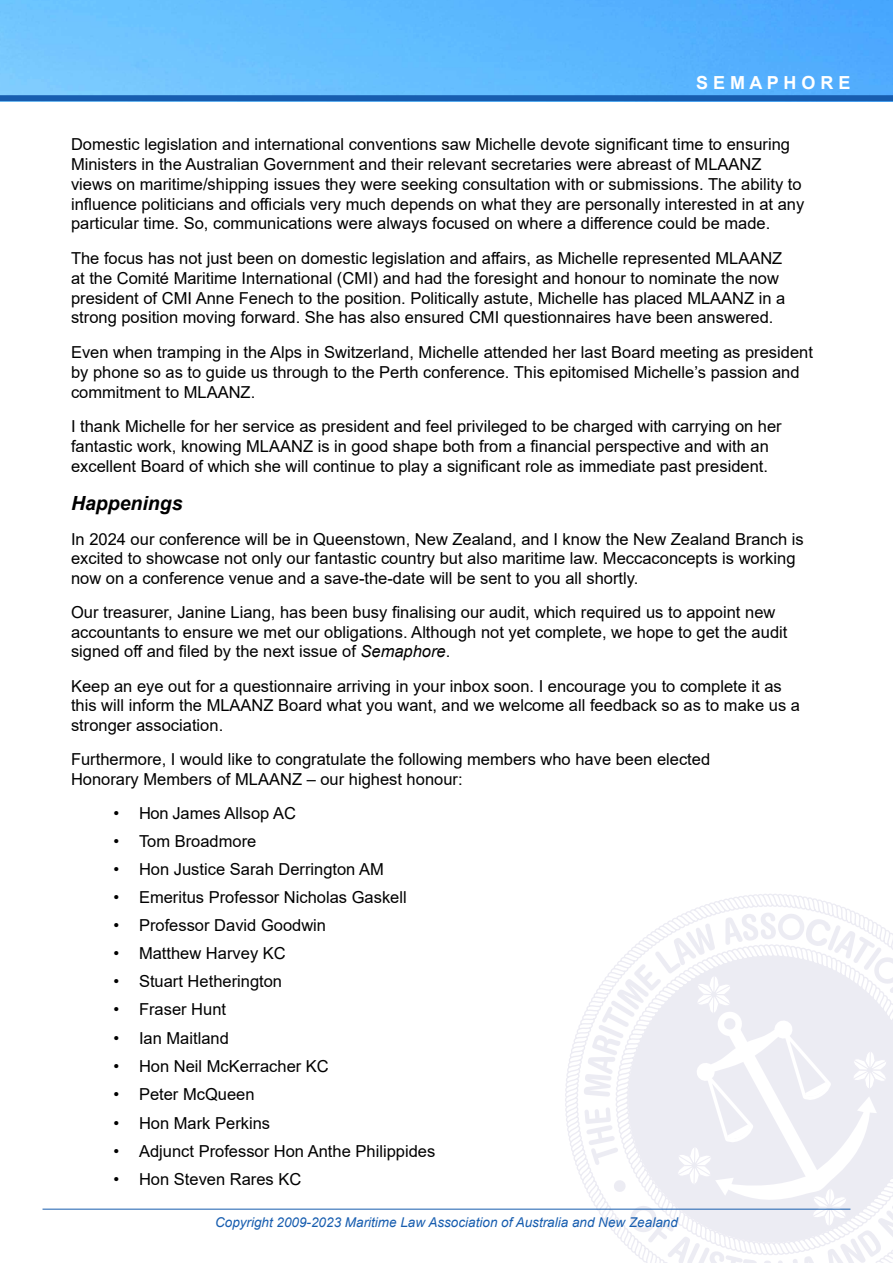
<style>
.page{position:relative;width:893px;height:1263px;background:#fff}
.page>*{position:absolute;margin:0;border:0;box-sizing:border-box;transform-origin:0 0}
.t1{font:italic 700 19.5px "Arial";color:#000}
.t2{font:700 18px "Arial";color:#fff}
.t3{font:16.5px/19.8px "Arial";color:#000}
.t4{font:italic 13.5px "Arial";color:#175daf}
.s1{font-style:italic}
</style>
<div class="page">
<svg style="left:564px;top:1015px;width:20px;height:194px"></svg>
<svg style="left:697px;top:894px;width:148px;height:14px"></svg>
<svg style="left:584px;top:912px;width:309px;height:351px"></svg>
<hr style="left:43px;top:1209px;width:807px;height:1px;background:#175daf">
<img style="left:0;top:0;width:893px;height:95px">
<div style="left:0;top:95px;width:893px;height:6px;background:#175daf"></div>
<p class="t2" style="left:696px;top:70px;width:156px">S E M A P H O R E</p>
<p class="t3" style="left:71px;top:134px;width:735px">Domestic legislation and international conventions saw Michelle devote significant time to ensuring Ministers in the Australian Government and their relevant secretaries were abreast of MLAANZ views on maritime/shipping issues they were seeking consultation with or submissions. The ability to influence politicians and officials very much depends on what they are personally interested in at any particular time. So, communications were always focused on where a difference could be made.</p>
<p class="t3" style="left:71px;top:248px;width:716px">The focus has not just been on domestic legislation and affairs, as Michelle represented MLAANZ at the Comité Maritime International (CMI) and had the foresight and honour to nominate the now president of CMI Anne Fenech to the position. Politically astute, Michelle has placed MLAANZ in a strong position moving forward. She has also ensured CMI questionnaires have been answered.</p>
<p class="t3" style="left:71px;top:342px;width:743px">Even when tramping in the Alps in Switzerland, Michelle attended her last Board meeting as president by phone so as to guide us through to the Perth conference. This epitomised Michelle’s passion and commitment to MLAANZ.</p>
<p class="t3" style="left:71px;top:417px;width:712px">I thank Michelle for her service as president and feel privileged to be charged with carrying on her fantastic work, knowing MLAANZ is in good shape both from a financial perspective and with an excellent Board of which she will continue to play a significant role as immediate past president.</p>
<p class="t1" style="left:71px;top:490px;width:113px">Happenings</p>
<p class="t3" style="left:71px;top:529px;width:734px">In 2024 our conference will be in Queenstown, New Zealand, and I know the New Zealand Branch is excited to showcase not only our fantastic country but also maritime law. Meccaconcepts is working now on a conference venue and a save-the-date will be sent to you all shortly.</p>
<p class="t3" style="left:71px;top:603px;width:718px">Our treasurer, Janine Liang, has been busy finalising our audit, which required us to appoint new accountants to ensure we met our obligations. Although not yet complete, we hope to get the audit signed off and filed by the next issue of <span class="s1">Semaphore</span>.</p>
<p class="t3" style="left:71px;top:676px;width:731px">Keep an eye out for a questionnaire arriving in your inbox soon. I encourage you to complete it as this will inform the MLAANZ Board what you want, and we welcome all feedback so as to make us a stronger association.</p>
<p class="t3" style="left:71px;top:749px;width:641px">Furthermore, I would like to congratulate the following members who have been elected<br>Honorary Members of MLAANZ – our highest honour:</p>
<p class="t3" style="left:114px;top:803px;width:184px">• Hon James Allsop AC</p>
<p class="t3" style="left:114px;top:831px;width:144px">• Tom Broadmore</p>
<p class="t3" style="left:114px;top:859px;width:272px">• Hon Justice Sarah Derrington AM</p>
<p class="t3" style="left:114px;top:887px;width:295px">• Emeritus Professor Nicholas Gaskell</p>
<p class="t3" style="left:114px;top:915px;width:214px">• Professor David Goodwin</p>
<p class="t3" style="left:114px;top:943px;width:174px">• Matthew Harvey KC</p>
<p class="t3" style="left:114px;top:971px;width:170px">• Stuart Hetherington</p>
<p class="t3" style="left:114px;top:999px;width:114px">• Fraser Hunt</p>
<p class="t3" style="left:114px;top:1028px;width:117px">• Ian Maitland</p>
<p class="t3" style="left:114px;top:1056px;width:217px">• Hon Neil McKerracher KC</p>
<p class="t3" style="left:114px;top:1084px;width:143px">• Peter McQueen</p>
<p class="t3" style="left:114px;top:1113px;width:158px">• Hon Mark Perkins</p>
<p class="t3" style="left:114px;top:1141px;width:323px">• Adjunct Professor Hon Anthe Philippides</p>
<p class="t3" style="left:114px;top:1169px;width:189px">• Hon Steven Rares KC</p>
<p class="t4" style="left:215px;top:1213px;width:464px">Copyright 2009-2023 Maritime Law Association of Australia and New Zealand</p>
</div>
